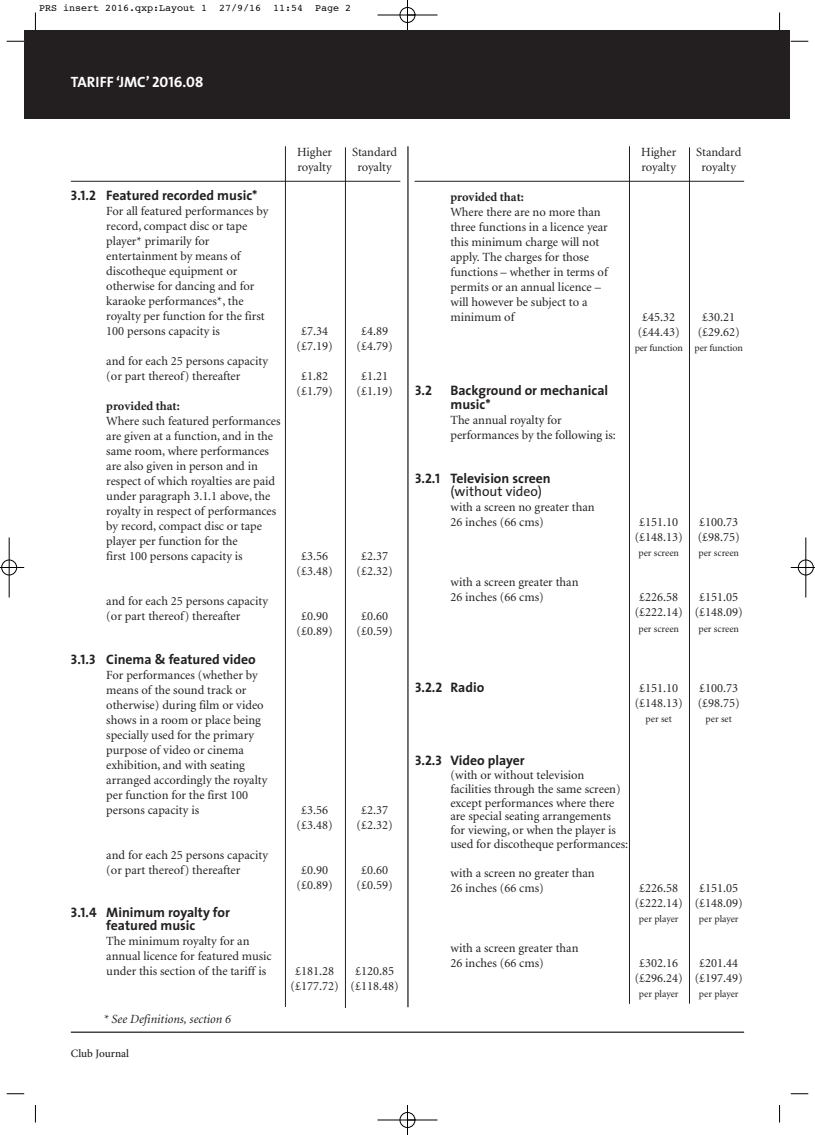
<style>
.page{position:relative;width:815px;height:1135px;background:#fff}
.page>*{position:absolute;margin:0;border:0;box-sizing:border-box;transform-origin:0 0}
.t1{font:15px "The Sans Bold Caps";color:#fff}
.t2{font:700 13.75px/13.8px "The Sans";color:#231f20}
.t3{font:13.75px "The Sans Bold Caps";color:#231f20}
.t4{font:12.5px/15px "Minion";color:#231f20}
.t5{font:700 12.5px "Minion";color:#231f20}
.t6{font:italic 12.5px "Minion";color:#231f20}
.t7{font:500 11.25px "Minion Pro";color:#231f20}
.t8{font:10px "Minion";letter-spacing:-.005em;color:#231f20}
.t9{font:10px "Courier";color:#000}
.s1{font-family:"The Sans Bold Caps";font-weight:400}
.s2{font-weight:400}
.s3{font-family:"The Sans";font-weight:700}
</style>
<div class="page">
<div style="left:25px;top:31px;width:765px;height:88px;background:#231f20"></div>
<hr style="left:71px;top:1031px;width:673px;height:2px;background:#231f20">
<hr style="left:345px;top:147px;width:1px;height:861px;background:#231f20">
<hr style="left:285px;top:146px;width:1px;height:861px;background:#231f20">
<hr style="left:689px;top:147px;width:1px;height:857px;background:#231f20">
<hr style="left:629px;top:146px;width:1px;height:858px;background:#231f20">
<hr style="left:71px;top:181px;width:329px;height:1px;background:#231f20">
<hr style="left:415px;top:181px;width:329px;height:1px;background:#231f20">
<hr style="left:407px;top:146px;width:2px;height:861px;background:#231f20">
<svg style="left:35px;top:12px;width:1px;height:18px"></svg>
<svg style="left:7px;top:41px;width:17px;height:1px"></svg>
<svg style="left:779px;top:12px;width:1px;height:18px"></svg>
<svg style="left:791px;top:41px;width:17px;height:1px"></svg>
<svg style="left:35px;top:1105px;width:1px;height:17px"></svg>
<svg style="left:7px;top:1093px;width:17px;height:1px"></svg>
<svg style="left:779px;top:1105px;width:1px;height:17px"></svg>
<svg style="left:791px;top:1093px;width:17px;height:1px"></svg>
<div style="left:1px;top:560px;width:16px;height:15px;border:1px solid #fff;border-radius:50%"></div>
<div style="left:798px;top:560px;width:16px;height:15px;border:1px solid #fff;border-radius:50%"></div>
<hr style="left:377px;top:15px;width:60px;height:1px;background:#000">
<hr style="left:377px;top:1120px;width:60px;height:1px;background:#000">
<hr style="left:9px;top:537px;width:1px;height:60px;background:#000">
<hr style="left:806px;top:537px;width:1px;height:60px;background:#000">
<hr style="left:407px;top:0;width:1px;height:30px;background:#000">
<hr style="left:407px;top:1105px;width:1px;height:30px;background:#000">
<svg style="left:0;top:567px;width:24px;height:1px"></svg>
<svg style="left:791px;top:567px;width:24px;height:1px"></svg>
<div style="left:400px;top:7px;width:15px;height:16px;border:1px solid #000;border-radius:50%"></div>
<div style="left:400px;top:1112px;width:15px;height:16px;border:1px solid #000;border-radius:50%"></div>
<div style="left:2px;top:560px;width:15px;height:15px;border:1px solid #000;border-radius:50%"></div>
<div style="left:798px;top:560px;width:15px;height:15px;border:1px solid #000;border-radius:50%"></div>
<p class="t9" style="left:39px;top:4px;width:314px">PRS insert 2016.qxp:Layout 1 27/9/16 11:54 Page 2</p>
<p class="t1" style="left:71px;top:73px;width:134px">TARIFF ‘JMC’ 2016.08</p>
<p class="t2" style="left:71px;top:190px;width:188px"><span class="s1">3.1.2</span> Featured recorded music*</p>
<p class="t4" style="left:106px;top:205px;width:164px">For all featured performances by record, compact disc or tape player* primarily for entertainment by means of discotheque equipment or otherwise for dancing and for karaoke performances*, the royalty per function for the first<br>100 persons capacity is</p>
<p class="t4" style="left:106px;top:355px;width:163px">and for each 25 persons capacity (or part thereof) thereafter</p>
<p class="t5" style="left:106px;top:401px;width:75px">provided that:</p>
<p class="t4" style="left:106px;top:415px;width:176px">Where such featured performances are given at a function, and in the same room, where performances are also given in person and in respect of which royalties are paid under paragraph 3.1.1 above, the royalty in respect of performances by record, compact disc or tape player per function for the<br>first 100 persons capacity is</p>
<p class="t4" style="left:106px;top:595px;width:163px">and for each 25 persons capacity (or part thereof) thereafter</p>
<p class="t2" style="left:71px;top:654px;width:186px"><span class="s1">3.1.3</span> Cinema &amp; featured video</p>
<p class="t4" style="left:106px;top:668px;width:163px">For performances (whether by means of the sound track or otherwise) during film or video shows in a room or place being specially used for the primary purpose of video or cinema exhibition, and with seating arranged accordingly the royalty per function for the first 100 persons capacity is</p>
<p class="t4" style="left:106px;top:848px;width:163px">and for each 25 persons capacity (or part thereof) thereafter</p>
<p class="t2" style="left:71px;top:906px;width:161px;text-align:center"><span class="s1">3.1.4</span> Minimum royalty for featured music</p>
<p class="t4" style="left:106px;top:935px;width:167px">The minimum royalty for an annual licence for featured music under this section of the tariff is</p>
<p class="t6" style="left:103px;top:1014px;width:129px">* See Definitions, section 6</p>
<p class="t7" style="left:71px;top:1047px;width:60px">Club Journal</p>
<p class="t4" style="left:297px;top:146px;width:37px">Higher</p>
<p class="t4" style="left:352px;top:146px;width:47px">Standard</p>
<p class="t4" style="left:297px;top:161px;width:36px">royalty</p>
<p class="t4" style="left:357px;top:161px;width:36px">royalty</p>
<p class="t4" style="left:301px;top:325px;width:28px">£7.34</p>
<p class="t4" style="left:361px;top:325px;width:28px">£4.89</p>
<p class="t4" style="left:297px;top:340px;width:38px">(£7.19)</p>
<p class="t4" style="left:357px;top:340px;width:38px">(£4.79)</p>
<p class="t4" style="left:301px;top:370px;width:28px">£1.82</p>
<p class="t4" style="left:361px;top:370px;width:28px">£1.21</p>
<p class="t4" style="left:297px;top:385px;width:38px">(£1.79)</p>
<p class="t4" style="left:357px;top:385px;width:38px">(£1.19)</p>
<p class="t4" style="left:301px;top:550px;width:28px">£3.56</p>
<p class="t4" style="left:361px;top:550px;width:28px">£2.37</p>
<p class="t4" style="left:297px;top:565px;width:38px">(£3.48)</p>
<p class="t4" style="left:357px;top:565px;width:38px">(£2.32)</p>
<p class="t4" style="left:301px;top:610px;width:28px">£0.90</p>
<p class="t4" style="left:361px;top:610px;width:28px">£0.60</p>
<p class="t4" style="left:297px;top:625px;width:38px">(£0.89)</p>
<p class="t4" style="left:357px;top:625px;width:38px">(£0.59)</p>
<p class="t4" style="left:301px;top:803px;width:28px">£3.56</p>
<p class="t4" style="left:361px;top:803px;width:28px">£2.37</p>
<p class="t4" style="left:297px;top:818px;width:38px">(£3.48)</p>
<p class="t4" style="left:357px;top:818px;width:38px">(£2.32)</p>
<p class="t4" style="left:301px;top:863px;width:28px">£0.90</p>
<p class="t4" style="left:361px;top:863px;width:28px">£0.60</p>
<p class="t4" style="left:297px;top:878px;width:38px">(£0.89)</p>
<p class="t4" style="left:357px;top:878px;width:38px">(£0.59)</p>
<p class="t4" style="left:291px;top:965px;width:110px;text-indent:65px">£120.85 (£177.72) (£118.48)</p>
<p class="t4" style="left:295px;top:965px;width:40px">£181.28</p>
<p class="t5" style="left:450px;top:193px;width:75px">provided that:</p>
<p class="t4" style="left:450px;top:206px;width:159px">Where there are no more than three functions in a licence year this minimum charge will not apply. The charges for those functions – whether in terms of permits or an annual licence – will however be subject to a minimum of</p>
<p class="t3" style="left:415px;top:382px;width:18px">3.2</p>
<p class="t2" style="left:450px;top:385px;width:159px">Background or mechanical music*</p>
<p class="t4" style="left:450px;top:413px;width:167px">The annual royalty for performances by the following is:</p>
<p class="t2" style="left:450px;top:473px;width:102px;text-indent:-35px"><span class="s1">3.2.1</span> Television screen <span class="s2">(without video)</span></p>
<p class="t4" style="left:450px;top:501px;width:146px">with a screen no greater than<br>26 inches (66 cms)</p>
<p class="t4" style="left:450px;top:576px;width:130px">with a screen greater than<br>26 inches (66 cms)</p>
<p class="t4" style="left:641px;top:146px;width:37px">Higher</p>
<p class="t4" style="left:696px;top:146px;width:47px">Standard</p>
<p class="t4" style="left:642px;top:161px;width:36px">royalty</p>
<p class="t4" style="left:702px;top:161px;width:36px">royalty</p>
<p class="t4" style="left:642px;top:311px;width:34px">£45.32</p>
<p class="t4" style="left:702px;top:311px;width:34px">£30.21</p>
<p class="t4" style="left:638px;top:326px;width:44px">(£44.43)</p>
<p class="t4" style="left:698px;top:326px;width:44px">(£29.62)</p>
<p class="t8" style="left:635px;top:344px;width:110px">per function per function</p>
<p class="t4" style="left:635px;top:516px;width:107px;text-align:right">£100.73<br>(£148.13) (£98.75)</p>
<p class="t8" style="left:638px;top:549px;width:42px">per screen</p>
<p class="t8" style="left:698px;top:549px;width:42px">per screen</p>
<p class="t4" style="left:639px;top:516px;width:40px">£151.10</p>
<p class="t4" style="left:639px;top:591px;width:40px">£226.58</p>
<p class="t4" style="left:635px;top:591px;width:110px;text-indent:65px">£151.05 (£222.14) (£148.09)</p>
<p class="t8" style="left:638px;top:624px;width:42px">per screen</p>
<p class="t8" style="left:698px;top:624px;width:42px">per screen</p>
<p class="t3" style="left:415px;top:679px;width:71px">3.2.2 <span class="s3">Radio</span></p>
<p class="t4" style="left:639px;top:681px;width:40px">£151.10</p>
<p class="t4" style="left:635px;top:681px;width:107px;text-align:right">£100.73<br>(£148.13) (£98.75)</p>
<p class="t8" style="left:646px;top:714px;width:28px">per set</p>
<p class="t8" style="left:706px;top:714px;width:28px">per set</p>
<p class="t2" style="left:415px;top:755px;width:111px"><span class="s1">3.2.3</span> Video player</p>
<p class="t4" style="left:450px;top:769px;width:179px;line-height:13.8px">(with or without television facilities through the same screen) except performances where there are special seating arrangements for viewing, or when the player is used for discotheque performances:</p>
<p class="t4" style="left:450px;top:866px;width:146px">with a screen no greater than<br>26 inches (66 cms)</p>
<p class="t4" style="left:450px;top:941px;width:130px">with a screen greater than<br>26 inches (66 cms)</p>
<p class="t4" style="left:639px;top:881px;width:40px">£226.58</p>
<p class="t4" style="left:635px;top:881px;width:110px;text-indent:65px">£151.05 (£222.14) (£148.09)</p>
<p class="t8" style="left:639px;top:914px;width:41px">per player</p>
<p class="t8" style="left:699px;top:914px;width:41px">per player</p>
<p class="t4" style="left:639px;top:956px;width:40px">£302.16</p>
<p class="t4" style="left:635px;top:956px;width:110px;text-indent:65px">£201.44 (£296.24) (£197.49)</p>
<p class="t8" style="left:639px;top:989px;width:41px">per player</p>
<p class="t8" style="left:699px;top:989px;width:41px">per player</p>
</div>
